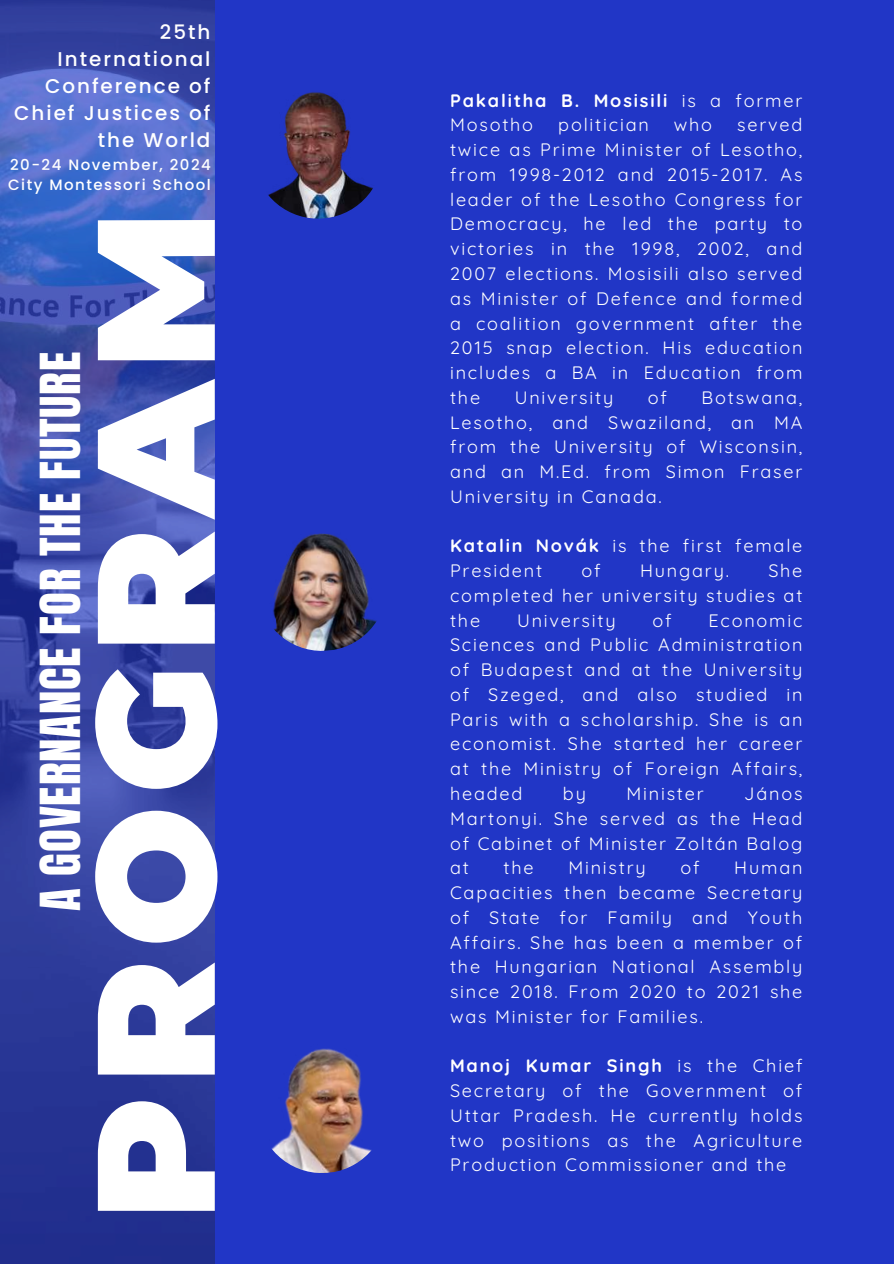
<style>
.page{position:relative;width:894px;height:1264px;background:#fff}
.page>*{position:absolute;margin:0;border:0;box-sizing:border-box;transform-origin:0 0}
.t1{font:900 166.95px "Montserrat";letter-spacing:.075em;color:#fff}
.t2{font:46.8px "Anton";letter-spacing:.02em;color:#fff}
.t3{font:500 19.95px/27px "Poppins";letter-spacing:.1em;color:#fff;text-align:right}
.t4{font:18px/24.8px "Quicksand";letter-spacing:.1em;color:#fff;text-align:justify}
.t5{font:700 18px/24.8px "Quicksand";letter-spacing:.1em;color:#fff}
.t6{font:500 15px/20.2px "Poppins";letter-spacing:.1em;color:#fff}
.s1{font-weight:400}
.s2{font-weight:700}
</style>
<div class="page">
<svg style="left:0;top:0;width:215px;height:1263px;background:#3849a7"></svg>
<div style="left:215px;top:0;width:678px;height:1263px;background:#2136c6"></div>
<img style="left:253px;top:89px;width:130px;height:130px;border-radius:50%">
<img style="left:273px;top:533px;width:104px;height:118px">
<img style="left:271px;top:1048px;width:101px;height:125px">
<p class="t3" style="left:14px;top:19px;width:198px">25th<br>International<br>Conference of<br>Chief Justices of the World</p>
<p class="t6" style="left:8px;top:154px;width:204px">20-24 November, 2024<br>City Montessori School</p>
<h1 class="t1" style="left:53px;top:1220px;width:1011px;rotate:-90deg">PROGRAM</h1>
<h2 class="t2" style="left:27px;top:911px;width:561px;rotate:-90deg">A GOVERNANCE FOR THE FUTURE</h2>
<p class="t5" style="left:450px;top:87px;width:354px">Pakalitha B. Mosisili <span class="s1">is a former<br>Mosotho</span></p>
<p class="t4" style="left:450px;top:112px;width:354px;text-indent:287px">served twice as Prime Minister of Lesotho, from 1998-2012 and 2015-2017. As leader of the Lesotho Congress for Democracy, he led the party to victories in the 1998, 2002, and 2007 elections. Mosisili also served as Minister of Defence and formed a coalition government after the 2015 snap election. His education includes a BA in Education from the</p>
<p class="t4" style="left:558px;top:112px;width:92px">politician</p>
<p class="t4" style="left:673px;top:112px;width:40px">who</p>
<p class="t4" style="left:514px;top:384px;width:100px">University</p>
<p class="t4" style="left:647px;top:384px;width:21px">of</p>
<p class="t4" style="left:450px;top:384px;width:354px;text-indent:251px">Botswana, Lesotho, and Swaziland, an MA from the University of Wisconsin, and an M.Ed. from Simon Fraser University in Canada.</p>
<p class="t4" style="left:450px;top:533px;width:354px"><span class="s2">Katalin Novák</span> is the first female<br>President</p>
<p class="t4" style="left:450px;top:558px;width:354px;text-indent:318px">She completed her university studies at the</p>
<p class="t4" style="left:581px;top:558px;width:21px">of</p>
<p class="t4" style="left:640px;top:558px;width:90px">Hungary.</p>
<p class="t4" style="left:517px;top:607px;width:100px">University</p>
<p class="t4" style="left:652px;top:607px;width:21px">of</p>
<p class="t4" style="left:450px;top:607px;width:354px;text-indent:258px">Economic Sciences and Public Administration of Budapest and at the University of Szeged, and also studied in Paris with a scholarship. She is an economist. She started her career at the Ministry of Foreign Affairs, headed</p>
<p class="t4" style="left:562px;top:780px;width:24px">by</p>
<p class="t4" style="left:626px;top:780px;width:79px">Minister</p>
<p class="t4" style="left:450px;top:780px;width:354px;text-indent:294px">János Martonyi. She served as the Head of Cabinet of Minister Zoltán Balog at</p>
<p class="t4" style="left:503px;top:855px;width:32px">the</p>
<p class="t4" style="left:568px;top:855px;width:79px">Ministry</p>
<p class="t4" style="left:680px;top:855px;width:21px">of</p>
<p class="t4" style="left:450px;top:855px;width:354px;text-indent:284px">Human Capacities then became Secretary of State for Family and Youth Affairs. She has been a member of the Hungarian National Assembly since 2018. From 2020 to 2021 she was Minister for Families.</p>
<p class="t4" style="left:450px;top:1053px;width:354px"><span class="s2">Manoj Kumar Singh</span> is the Chief Secretary of the Government of Uttar Pradesh. He currently holds two positions as the Agriculture Production Commissioner and the</p>
</div>
